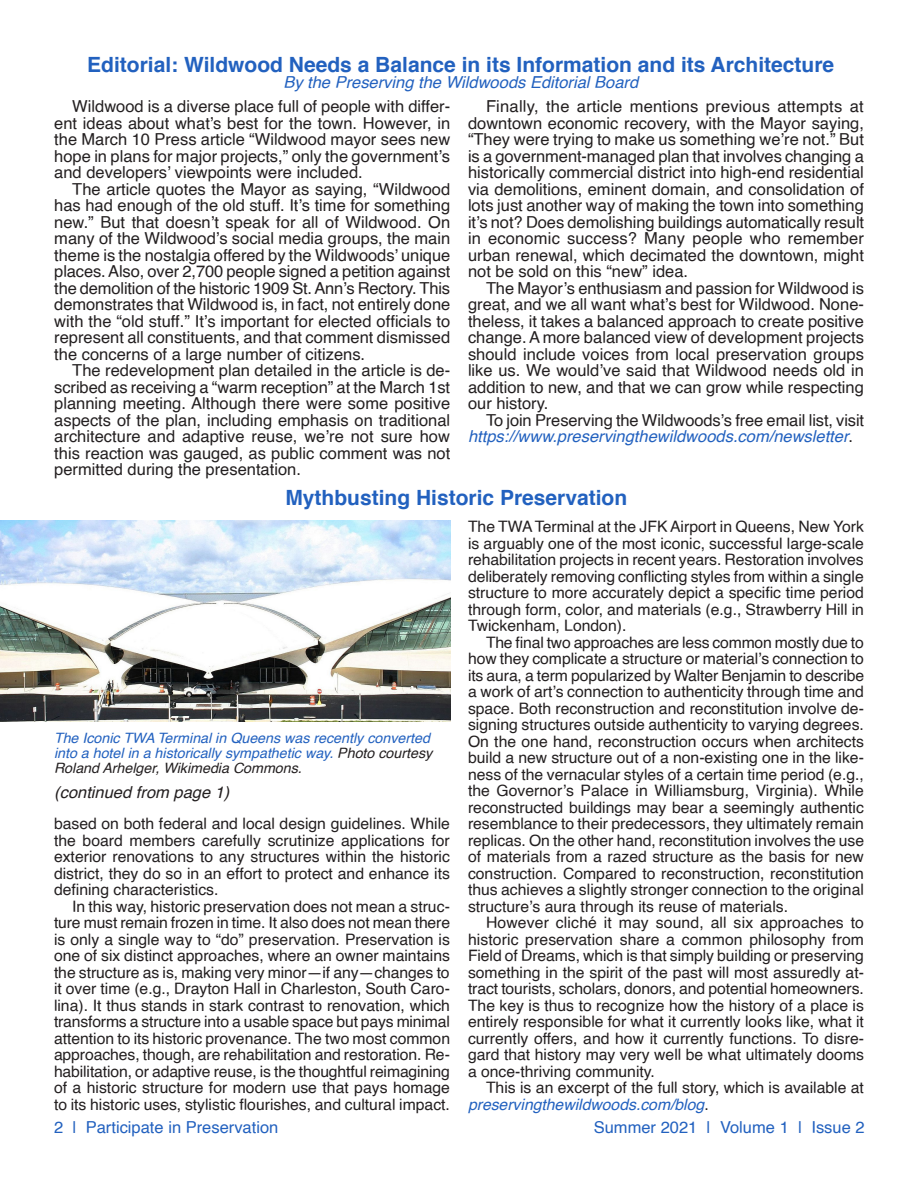
<style>
.page{position:relative;width:918px;height:1188px;background:#fff}
.page>*{position:absolute;margin:0;border:0;box-sizing:border-box;transform-origin:0 0}
._9_on_9{font:700 21px "Helvetica";color:#2261bf}
.Body_Text_Indent{font:700 21px "Helvetica";color:#2261bf}
._9_on_9-2{font:16.5px/16.5px "Helvetica";color:#231f20;text-align:justify}
._9_on_9-3{font:16.5px "Helvetica";color:#2261bf}
._9_on_9-4{font:italic 16.5px "Helvetica";color:#2261bf}
.Body_Text_Indent-2{font:italic 16.5px "Helvetica";color:#231f20}
._9_on_9-5{font:15.75px/16.5px "Helvetica";color:#231f20;text-align:justify}
.Body_Text_Indent-3{font:italic 14.25px/15px "Helvetica";color:#2261bf}
.s1{font-style:italic;color:#2261bf}
.s2{color:#231f20}
</style>
<div class="page">
<img style="left:0;top:520px;width:450px;height:201px">
<p class="_9_on_9" style="left:87px;top:47px;width:748px">Editorial: Wildwood Needs a Balance in its Information and its Architecture</p>
<p class="_9_on_9-4" style="left:283px;top:69px;width:356px">By the Preserving the Wildwoods Editorial Board</p>
<p class="_9_on_9-2" style="left:468px;top:99px;width:398px;text-indent:18px">Finally, the article mentions previous attempts at downtown economic recovery, with the Mayor saying, “They were trying to make us something we’re not.” But is a government-managed plan that involves changing a historically commercial district into high-end residential via demolitions, eminent domain, and consolidation of lots just another way of making the town into something it’s not? Does demolishing buildings automatically result in economic success? Many people who remember urban renewal, which decimated the downtown, might not be sold on this “new” idea.</p>
<p class="_9_on_9-2" style="left:468px;top:280px;width:397px;text-indent:18px">The Mayor’s enthusiasm and passion for Wildwood is great, and we all want what’s best for Wildwood. None&shy;theless, it takes a balanced approach to create positive change. A more balanced view of development projects should include voices from local preservation groups like us. We would’ve said that Wildwood needs old in addition to new, and that we can grow while respecting our history.</p>
<p class="_9_on_9-2" style="left:468px;top:412px;width:398px;text-indent:18px">To join Preserving the Wildwoods’s free email list, visit <span class="s1">https://www.preservingthewildwoods.com/newsletter</span>.</p>
<p class="_9_on_9-2" style="left:54px;top:99px;width:397px;text-indent:18px">Wildwood is a diverse place full of people with differ&shy;ent ideas about what’s best for the town. However, in the March 10 Press article “Wildwood mayor sees new hope in plans for major projects,” only the government’s and developers’ viewpoints were included.</p>
<p class="_9_on_9-2" style="left:54px;top:181px;width:398px;text-indent:18px">The article quotes the Mayor as saying, “Wildwood has had enough of the old stuff. It’s time for something new.” But that doesn’t speak for all of Wildwood. On many of the Wildwood’s social media groups, the main theme is the nostalgia offered by the Wildwoods’ unique places. Also, over 2,700 people signed a petition against the demolition of the historic 1909 St. Ann’s Rectory. This demonstrates that Wildwood is, in fact, not entirely done with the “old stuff.” It’s important for elected officials to represent all constituents, and that comment dismissed the concerns of a large number of citizens.</p>
<p class="_9_on_9-2" style="left:54px;top:363px;width:397px;text-indent:18px">The redevelopment plan detailed in the article is de&shy;scribed as receiving a “warm reception” at the March 1st planning meeting. Although there were some positive aspects of the plan, including emphasis on traditional architecture and adaptive reuse, we’re not sure how this reaction was gauged, as public comment was not permitted during the presentation.</p>
<p class="Body_Text_Indent" style="left:285px;top:481px;width:343px">Mythbusting Historic Preservation</p>
<p class="Body_Text_Indent-3" style="left:54px;top:731px;width:380px">The Iconic TWA Terminal in Queens was recently converted into a hotel in a historically sympathetic way. <span class="s2">Photo courtesy<br>Roland Arhelger, Wikimedia Commons.</span></p>
<p class="Body_Text_Indent-2" style="left:54px;top:779px;width:177px">(continued from page 1)</p>
<p class="_9_on_9-5" style="left:54px;top:816px;width:397px">based on both federal and local design guidelines. While the board members carefully scrutinize applications for exterior renovations to any structures within the historic district, they do so in an effort to protect and enhance its defining characteristics.</p>
<p class="_9_on_9-5" style="left:54px;top:898px;width:398px;text-indent:18px">In this way, historic preservation does not mean a struc&shy;ture must remain frozen in time. It also does not mean there is only a single way to “do” preservation. Preservation is one of six distinct approaches, where an owner maintains the structure as is, making very minor—if any—changes to it over time (e.g., Drayton Hall in Charleston, South Caro&shy;lina). It thus stands in stark contrast to renovation, which transforms a structure into a usable space but pays minimal attention to its historic provenance. The two most common approaches, though, are rehabilitation and restoration. Re&shy;habilitation, or adaptive reuse, is the thoughtful reimagining of a historic structure for modern use that pays homage to its historic uses, stylistic flourishes, and cultural impact.</p>
<p class="_9_on_9-5" style="left:468px;top:519px;width:397px">The TWA Terminal at the JFK Airport in Queens, New York is arguably one of the most iconic, successful large-scale rehabilitation projects in recent years. Restoration involves deliberately removing conflicting styles from within a single structure to more accurately depict a specific time period through form, color, and materials (e.g., Strawberry Hill in Twickenham, London).</p>
<p class="_9_on_9-5" style="left:468px;top:634px;width:398px;text-indent:18px">The final two approaches are less common mostly due to how they complicate a structure or material’s connection to its aura, a term popularized by Walter Benjamin to describe a work of art’s connection to authenticity through time and space. Both reconstruction and reconstitution involve de&shy;signing structures outside authenticity to varying degrees.<br>On the one hand, reconstruction occurs when architects build a new structure out of a non-existing one in the like&shy;ness of the vernacular styles of a certain time period (e.g., the Governor’s Palace in Williamsburg, Virginia). While reconstructed buildings may bear a seemingly authentic resemblance to their predecessors, they ultimately remain replicas. On the other hand, reconstitution involves the use of materials from a razed structure as the basis for new construction. Compared to reconstruction, reconstitution thus achieves a slightly stronger connection to the original structure’s aura through its reuse of materials.</p>
<p class="_9_on_9-5" style="left:468px;top:915px;width:398px;text-indent:18px">However cliché it may sound, all six approaches to historic preservation share a common philosophy from Field of Dreams, which is that simply building or preserving something in the spirit of the past will most assuredly at&shy;tract tourists, scholars, donors, and potential homeowners.<br>The key is thus to recognize how the history of a place is entirely responsible for what it currently looks like, what it currently offers, and how it currently functions. To disre&shy;gard that history may very well be what ultimately dooms a once-thriving community.</p>
<p class="_9_on_9-5" style="left:468px;top:1080px;width:398px;text-indent:18px">This is an excerpt of the full story, which is available at <span class="s1">preservingthewildwoods.com/blog</span>.</p>
<p class="_9_on_9-3" style="left:54px;top:1115px;width:226px">2 | Participate in Preservation</p>
<p class="_9_on_9-3" style="left:594px;top:1115px;width:272px">Summer 2021 | Volume 1 | Issue 2</p>
</div>
